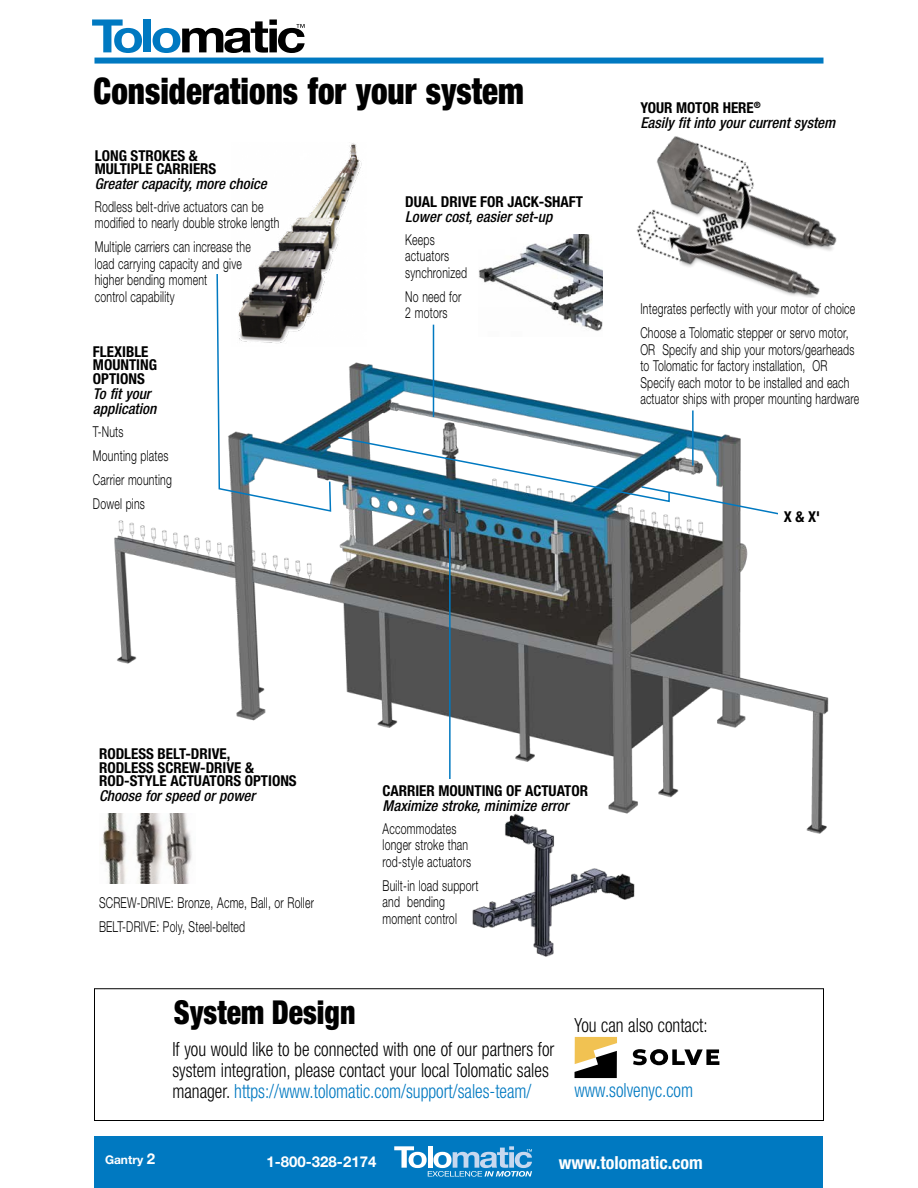
<style>
.page{position:relative;width:918px;height:1188px;background:#fff}
.page>*{position:absolute;margin:0;border:0;box-sizing:border-box;transform-origin:0 0}
.t1{font:900 condensed 36.75px "Helvetica Neue LT Std";color:#000;scale:.9 1}
.t2{font:900 condensed 33px "Helvetica Neue LT Std";color:#000;scale:.9 1}
.t3{font:300 condensed 19.5px/21px "Helvetica Neue LT Std";color:#000;scale:.9 1}
.t4{font:300 condensed 19.5px "Helvetica Neue LT Std";color:#0079c1;scale:.9 1}
.t5{font:700 condensed 18px "Helvetica Neue LT Std";color:#fff}
.t6{font:300 15px/16.5px "Helvetica Neue LT Std";letter-spacing:.02em;color:#000;scale:.7 1}
.t7{font:700 condensed 15px/13.5px "Helvetica Neue LT Std";color:#000}
.t8{font:italic 500 condensed 15px/15px "Helvetica Neue LT Std";color:#000}
.t9{font:700 15px "Helvetica Neue LT Std";color:#fff}
.t10{font:700 12px "Helvetica Neue LT Std";color:#fff}
.s1{font-weight:700;font-style:normal}
.s2{color:#0079c1}
.s3{font-size:15px}
</style>
<div class="page">
<img style="left:114px;top:518px;width:715px;height:316px">
<div style="left:94px;top:988px;width:730px;height:133px;border:1px solid #000"></div>
<div style="left:94px;top:58px;width:730px;height:6px;background:#0079c1"></div>
<div style="left:94px;top:1136px;width:730px;height:52px;background:#0079c1"></div>
<svg style="left:394px;top:1146px;width:138px;height:31px"></svg>
<svg style="left:92px;top:19px;width:50px;height:34px"></svg>
<div style="left:144px;top:19px;width:7px;height:33px;background:#0079c1"></div>
<svg style="left:153px;top:19px;width:152px;height:34px"></svg>
<hr style="left:449px;top:528px;width:2px;height:280px;background:#0079c1">
<div style="left:93px;top:743px;width:229px;height:64px;background:#fff"></div>
<div style="left:93px;top:807px;width:229px;height:131px;background:#fff"></div>
<img style="left:102px;top:813px;width:90px;height:71px">
<img style="left:638px;top:136px;width:199px;height:162px">
<div style="left:778px;top:505px;width:95px;height:25px;background:#fff"></div>
<div style="left:377px;top:779px;width:228px;height:38px;background:#fff"></div>
<svg style="left:377px;top:817px;width:92px;height:17px"></svg>
<img style="left:291px;top:143px;width:71px;height:85px">
<svg style="left:216px;top:228px;width:579px;height:290px"></svg>
<hr style="left:433px;top:325px;width:1px;height:92px;background:#0079c1">
<img style="left:469px;top:812px;width:169px;height:145px">
<svg style="left:633px;top:1049px;width:86px;height:16px"></svg>
<svg style="left:575px;top:1037px;width:42px;height:41px"></svg>
<h1 class="t1" style="left:94px;top:68px;width:480px">Considerations for your system</h1>
<p class="t7" style="left:95px;top:148px;width:123px">LONG STROKES &amp;<br>MULTIPLE CARRIERS</p>
<p class="t8" style="left:95px;top:177px;width:173px">Greater capacity, more choice</p>
<p class="t6" style="left:95px;top:198px;width:265px">Rodless belt-drive actuators can be modified to nearly double stroke length</p>
<p class="t6" style="left:95px;top:238px;width:225px">Multiple carriers can increase the load carrying capacity and give higher bending moment<br>control capability</p>
<p class="t7" style="left:93px;top:345px;width:66px">FLEXIBLE<br>MOUNTING<br>OPTIONS</p>
<p class="t8" style="left:93px;top:386px;width:65px">To fit your application</p>
<p class="t6" style="left:93px;top:419px;width:114px;line-height:24px">T-Nuts<br>Mounting plates<br>Carrier mounting<br>Dowel pins</p>
<p class="t7" style="left:405px;top:195px;width:179px">DUAL DRIVE FOR JACK-SHAFT</p>
<p class="t8" style="left:405px;top:210px;width:149px">Lower cost, easier set-up</p>
<p class="t6" style="left:405px;top:231px;width:90px">Keeps actuators synchronized</p>
<p class="t6" style="left:405px;top:288px;width:82px">No need for<br>2 motors</p>
<p class="t8" style="left:640px;top:100px;width:196px"><span class="s1">YOUR MOTOR HERE</span><sup>®<br></sup>Easily fit into your current system</p>
<p class="t6" style="left:640px;top:297px;width:309px;line-height:24px">Integrates perfectly with your motor of choice<br>Choose a Tolomatic stepper or servo motor,</p>
<p class="t6" style="left:640px;top:341px;width:314px">OR Specify and ship your motors/gearheads to Tolomatic for factory installation, OR Specify each motor to be installed and each actuator ships with proper mounting hardware</p>
<p class="t7" style="left:784px;top:509px;width:38px">X &amp; X'</p>
<p class="t7" style="left:99px;top:747px;width:199px">RODLESS BELT-DRIVE,<br>RODLESS SCREW-DRIVE &amp;<br>ROD-STYLE ACTUATORS OPTIONS</p>
<p class="t8" style="left:99px;top:789px;width:158px">Choose for speed or power</p>
<p class="t6" style="left:99px;top:890px;width:309px;line-height:24px">SCREW-DRIVE: Bronze, Acme, Ball, or Roller<br>BELT-DRIVE: Poly, Steel-belted</p>
<p class="t7" style="left:383px;top:784px;width:207px">CARRIER MOUNTING OF ACTUATOR</p>
<p class="t8" style="left:383px;top:798px;width:187px">Maximize stroke, minimize error</p>
<p class="t6" style="left:383px;top:820px;width:128px">Accommodates longer stroke than rod-style actuators</p>
<p class="t6" style="left:383px;top:877px;width:139px">Built-in load support and bending moment control</p>
<h2 class="t2" style="left:174px;top:992px;width:203px">System Design</h2>
<h3 class="t3" style="left:172px;top:1038px;width:426px">If you would like to be connected with one of our partners for system integration, please contact your local Tolomatic sales manager. <span class="s2">https://www.tolomatic.com/support/sales-team/</span></h3>
<h3 class="t3" style="left:575px;top:1015px;width:149px">You can also contact:</h3>
<h3 class="t4" style="left:575px;top:1079px;width:133px">www.solvenyc.com</h3>
<p class="t10" style="left:105px;top:1153px;width:52px">Gantry <span class="s3">2</span></p>
<p class="t9" style="left:266px;top:1152px;width:112px">1-800-328-2174</p>
<p class="t5" style="left:559px;top:1151px;width:145px">www.tolomatic.com</p>
</div>
